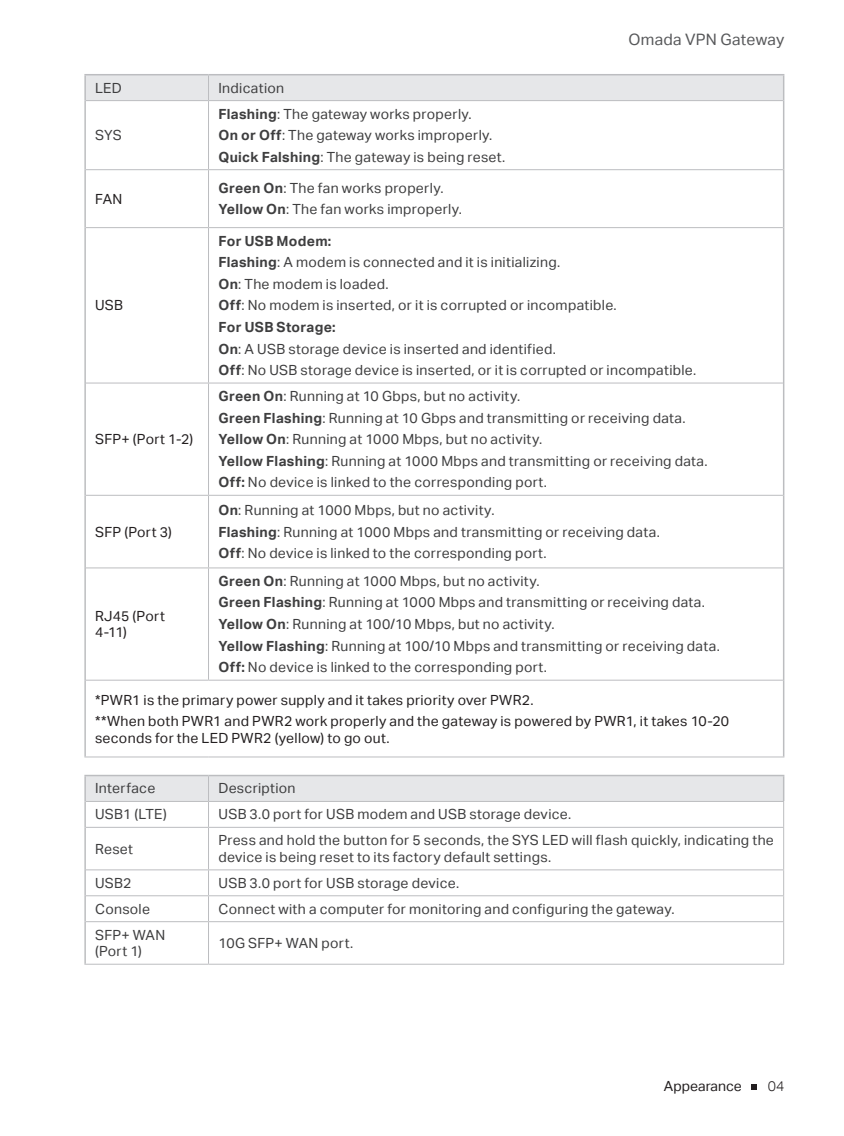
<style>
.page{position:relative;width:844px;height:1136px;background:#fff}
.page>*{position:absolute;margin:0;border:0;box-sizing:border-box;transform-origin:0 0}
.t1{font:15.75px "TP Link Aktiv Regular";letter-spacing:.015em;color:#57585a}
.t2{font:14px/21.5px "TP Link Aktiv Regular";letter-spacing:.02em;color:#3e3e3f}
.t3{font:14px/16.6px "TP Link Aktiv Regular";letter-spacing:.02em;color:#231f20}
.t4{font:14px "TP Link Aktiv Bold";letter-spacing:.02em;color:#3e3e3f}
.t5{font:14px "TP Link Aktiv Regular";color:#231f20}
.t6{font:14px "TP Link Aktiv Light";color:#231f20}
.s1{font-family:"TP Link Aktiv Bold"}
</style>
<div class="page">
<svg style="left:751px;top:1084px;width:5px;height:6px"></svg>
<hr style="left:84px;top:74px;width:124px;height:1px;background:#bcbdc0">
<hr style="left:84px;top:75px;width:2px;height:26px;background:#bcbdc0">
<hr style="left:208px;top:74px;width:576px;height:1px;background:#bcbdc0">
<hr style="left:782px;top:75px;width:2px;height:26px;background:#bcbdc0">
<div style="left:85px;top:75px;width:698px;height:26px;background:#e6e7e9"></div>
<hr style="left:86px;top:100px;width:122px;height:1px;background:#bcbdc0">
<hr style="left:208px;top:100px;width:574px;height:1px;background:#bcbdc0">
<hr style="left:84px;top:101px;width:2px;height:69px;background:#bcbdc0">
<hr style="left:782px;top:101px;width:2px;height:69px;background:#bcbdc0">
<hr style="left:84px;top:170px;width:2px;height:58px;background:#bcbdc0">
<hr style="left:782px;top:170px;width:2px;height:58px;background:#bcbdc0">
<hr style="left:84px;top:228px;width:2px;height:155px;background:#bcbdc0">
<hr style="left:782px;top:228px;width:2px;height:155px;background:#bcbdc0">
<hr style="left:84px;top:383px;width:2px;height:112px;background:#bcbdc0">
<hr style="left:782px;top:383px;width:2px;height:112px;background:#bcbdc0">
<hr style="left:84px;top:495px;width:2px;height:73px;background:#bcbdc0">
<hr style="left:782px;top:495px;width:2px;height:73px;background:#bcbdc0">
<hr style="left:84px;top:568px;width:2px;height:112px;background:#bcbdc0">
<hr style="left:782px;top:568px;width:2px;height:112px;background:#bcbdc0">
<hr style="left:84px;top:680px;width:2px;height:77px;background:#bcbdc0">
<hr style="left:782px;top:680px;width:2px;height:77px;background:#bcbdc0">
<hr style="left:208px;top:101px;width:1px;height:68px;background:#bcbdc0">
<hr style="left:86px;top:169px;width:122px;height:1px;background:#bcbdc0">
<hr style="left:208px;top:169px;width:574px;height:1px;background:#bcbdc0">
<hr style="left:208px;top:170px;width:1px;height:57px;background:#bcbdc0">
<hr style="left:86px;top:227px;width:122px;height:1px;background:#bcbdc0">
<hr style="left:208px;top:227px;width:574px;height:1px;background:#bcbdc0">
<hr style="left:208px;top:228px;width:1px;height:155px;background:#bcbdc0">
<hr style="left:86px;top:383px;width:122px;height:1px;background:#bcbdc0">
<hr style="left:208px;top:383px;width:574px;height:1px;background:#bcbdc0">
<hr style="left:208px;top:383px;width:1px;height:112px;background:#bcbdc0">
<hr style="left:86px;top:495px;width:122px;height:1px;background:#bcbdc0">
<hr style="left:208px;top:495px;width:574px;height:1px;background:#bcbdc0">
<hr style="left:208px;top:496px;width:1px;height:71px;background:#bcbdc0">
<hr style="left:86px;top:567px;width:122px;height:1px;background:#bcbdc0">
<hr style="left:208px;top:567px;width:574px;height:1px;background:#bcbdc0">
<hr style="left:208px;top:568px;width:1px;height:112px;background:#bcbdc0">
<hr style="left:86px;top:680px;width:122px;height:1px;background:#bcbdc0">
<hr style="left:208px;top:680px;width:574px;height:1px;background:#bcbdc0">
<hr style="left:84px;top:757px;width:124px;height:1px;background:#bcbdc0">
<hr style="left:208px;top:757px;width:576px;height:1px;background:#bcbdc0">
<hr style="left:84px;top:775px;width:124px;height:1px;background:#bcbdc0">
<hr style="left:84px;top:776px;width:2px;height:25px;background:#bcbdc0">
<hr style="left:208px;top:775px;width:576px;height:1px;background:#bcbdc0">
<hr style="left:84px;top:801px;width:2px;height:26px;background:#bcbdc0">
<hr style="left:84px;top:827px;width:2px;height:43px;background:#bcbdc0">
<hr style="left:84px;top:870px;width:2px;height:26px;background:#bcbdc0">
<hr style="left:84px;top:896px;width:2px;height:26px;background:#bcbdc0">
<hr style="left:84px;top:922px;width:2px;height:42px;background:#bcbdc0">
<svg style="left:85px;top:776px;width:699px;height:51px"></svg>
<hr style="left:208px;top:828px;width:1px;height:41px;background:#bcbdc0">
<hr style="left:783px;top:828px;width:1px;height:41px;background:#bcbdc0">
<svg style="left:208px;top:870px;width:1px;height:51px"></svg>
<svg style="left:783px;top:870px;width:1px;height:51px"></svg>
<hr style="left:208px;top:922px;width:1px;height:42px;background:#bcbdc0">
<hr style="left:783px;top:922px;width:1px;height:42px;background:#bcbdc0">
<hr style="left:86px;top:827px;width:122px;height:1px;background:#bcbdc0">
<hr style="left:208px;top:827px;width:575px;height:1px;background:#bcbdc0">
<hr style="left:86px;top:869px;width:122px;height:1px;background:#bcbdc0">
<hr style="left:86px;top:895px;width:122px;height:1px;background:#bcbdc0">
<hr style="left:208px;top:869px;width:575px;height:1px;background:#bcbdc0">
<hr style="left:208px;top:895px;width:575px;height:1px;background:#bcbdc0">
<hr style="left:86px;top:921px;width:122px;height:1px;background:#bcbdc0">
<hr style="left:84px;top:964px;width:124px;height:1px;background:#bcbdc0">
<hr style="left:208px;top:921px;width:575px;height:1px;background:#bcbdc0">
<hr style="left:208px;top:964px;width:575px;height:1px;background:#bcbdc0">
<p class="t2" style="left:95px;top:77px;width:28px">LED</p>
<p class="t2" style="left:218px;top:77px;width:67px">Indication</p>
<p class="t2" style="left:95px;top:125px;width:28px">SYS</p>
<p class="t2" style="left:218px;top:103px;width:288px"><span class="s1">Flashing</span>: The gateway works properly.<br><span class="s1">On or Off</span>: The gateway works improperly.<br><span class="s1">Quick Falshing</span>: The gateway is being reset.</p>
<p class="t3" style="left:95px;top:191px;width:29px">FAN</p>
<p class="t2" style="left:218px;top:177px;width:245px"><span class="s1">Green On</span>: The fan works properly.<br><span class="s1">Yellow On</span>: The fan works improperly.</p>
<p class="t1" style="left:628px;top:30px;width:157px">Omada VPN Gateway</p>
<p class="t3" style="left:95px;top:297px;width:30px">USB</p>
<p class="t3" style="left:95px;top:431px;width:99px">SFP+ (Port 1-2)</p>
<p class="t3" style="left:95px;top:523px;width:78px">SFP (Port 3)</p>
<p class="t4" style="left:218px;top:233px;width:114px">For USB Modem:</p>
<p class="t2" style="left:218px;top:252px;width:400px"><span class="s1">Flashing</span>: A modem is connected and it is initializing.<br><span class="s1">On</span>: The modem is loaded.<br><span class="s1">Off</span>: No modem is inserted, or it is corrupted or incompatible.</p>
<p class="t4" style="left:218px;top:319px;width:119px">For USB Storage:</p>
<p class="t2" style="left:218px;top:338px;width:479px"><span class="s1">On</span>: A USB storage device is inserted and identified.<br><span class="s1">Off</span>: No USB storage device is inserted, or it is corrupted or incompatible.</p>
<p class="t2" style="left:218px;top:385px;width:490px"><span class="s1">Green On</span>: Running at 10 Gbps, but no activity.<br><span class="s1">Green Flashing</span>: Running at 10 Gbps and transmitting or receiving data.<br><span class="s1">Yellow On</span>: Running at 1000 Mbps, but no activity.<br><span class="s1">Yellow Flashing</span>: Running at 1000 Mbps and transmitting or receiving data.<br><span class="s1">Off:</span> No device is linked to the corresponding port.</p>
<p class="t2" style="left:218px;top:499px;width:443px"><span class="s1">On</span>: Running at 1000 Mbps, but no activity.<br><span class="s1">Flashing</span>: Running at 1000 Mbps and transmitting or receiving data.<br><span class="s1">Off</span>: No device is linked to the corresponding port.</p>
<p class="t2" style="left:218px;top:570px;width:503px"><span class="s1">Green On</span>: Running at 1000 Mbps, but no activity.<br><span class="s1">Green Flashing</span>: Running at 1000 Mbps and transmitting or receiving data.<br><span class="s1">Yellow On</span>: Running at 100/10 Mbps, but no activity.<br><span class="s1">Yellow Flashing</span>: Running at 100/10 Mbps and transmitting or receiving data.<br><span class="s1">Off:</span> No device is linked to the corresponding port.</p>
<p class="t3" style="left:95px;top:689px;width:635px;line-height:21.5px">*PWR1 is the primary power supply and it takes priority over PWR2.<br>**When both PWR1 and PWR2 work properly and the gateway is powered by PWR1, it takes 10-20</p>
<p class="t3" style="left:95px;top:730px;width:296px">seconds for the LED PWR2 (yellow) to go out.</p>
<p class="t2" style="left:95px;top:778px;width:62px">Interface</p>
<p class="t2" style="left:218px;top:778px;width:79px">Description</p>
<p class="t2" style="left:95px;top:804px;width:73px">USB1 (LTE)</p>
<p class="t2" style="left:218px;top:804px;width:354px">USB 3.0 port for USB modem and USB storage device.</p>
<p class="t2" style="left:95px;top:838px;width:39px">Reset</p>
<p class="t2" style="left:218px;top:832px;width:557px;line-height:16.6px">Press and hold the button for 5 seconds, the SYS LED will flash quickly, indicating the device is being reset to its factory default settings.</p>
<p class="t2" style="left:95px;top:872px;width:38px">USB2</p>
<p class="t2" style="left:218px;top:872px;width:242px">USB 3.0 port for USB storage device.</p>
<p class="t2" style="left:95px;top:898px;width:56px">Console</p>
<p class="t2" style="left:218px;top:898px;width:457px">Connect with a computer for monitoring and configuring the gateway.</p>
<p class="t2" style="left:95px;top:926px;width:72px;line-height:16.6px">SFP+ WAN (Port 1)</p>
<p class="t2" style="left:218px;top:932px;width:136px">10G SFP+ WAN port.</p>
<p class="t3" style="left:95px;top:608px;width:71px">RJ45 (Port<br>4-11)</p>
<p class="t5" style="left:663px;top:1078px;width:79px">Appearance</p>
<p class="t6" style="left:767px;top:1078px;width:18px">04</p>
</div>
